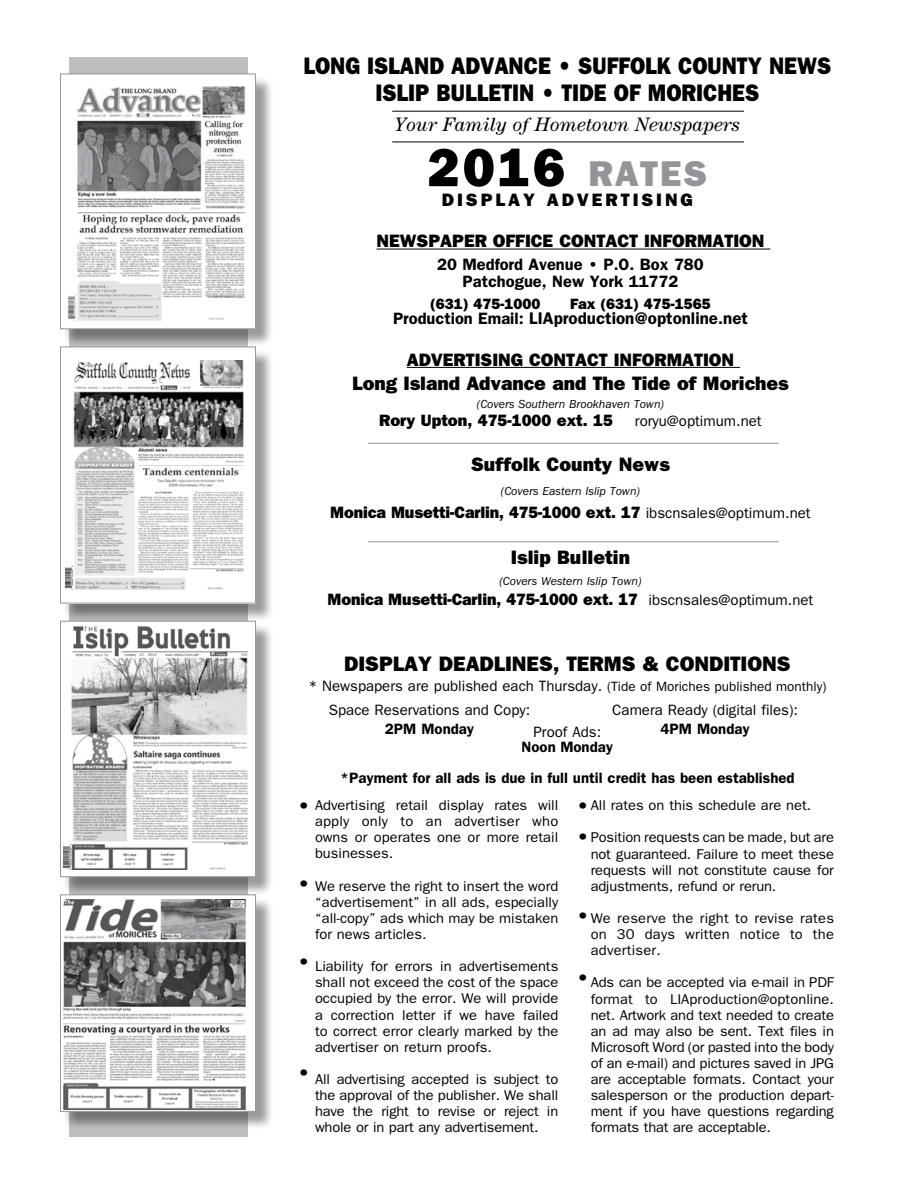
<style>
.page{position:relative;width:918px;height:1188px;background:#fff}
.page>*{position:absolute;margin:0;border:0;box-sizing:border-box;transform-origin:0 0}
.t1{font:36px "ITC Franklin Gothic Std Hvy";letter-spacing:.05em;color:#939598}
.t2{font:24px/27px "ITC Franklin Gothic Std Hvy";color:#000;text-align:center;scale:.9 1}
.t3{font:600 21.75px/30.5px "ITC Franklin Gothic Std";color:#000}
.t4{font:21px "ITC Franklin Gothic Std Hvy";color:#000}
.t5{font:19.5px "ITC Franklin Gothic Std Hvy";color:#000}
.t6{font:italic 19.5px "Century Std";color:#000}
.t7{font:18px "ITC Franklin Gothic Std Hvy";color:#000}
.t8{font:18px "ITC Franklin Gothic Std Hvy";letter-spacing:.165em;color:#000}
.t9{font:600 16.95px "ITC Franklin Gothic Std";color:#000}
.t10{font:16.5px "ITC Franklin Gothic Std Hvy";letter-spacing:-.01em;color:#000}
.t11{font:600 16.5px/16.5px "ITC Franklin Gothic Std";color:#000;text-align:center}
.t12{font:15px "ITC Franklin Gothic Std";color:#000}
.t13{font:600 15px/30.6px "ITC Franklin Gothic Std";color:#000;text-align:center}
.t14{font:15px "ITC Franklin Gothic Std Hvy";color:#000}
.t15{font:14.25px/16px "ITC Franklin Gothic Std";color:#000;text-align:justify}
.t16{font:italic 12px "ITC Franklin Gothic Std";color:#000}
.s1{font-size:54px;color:#000}
.s2{font-size:16.5px}
.s3{font-family:"ITC Franklin Gothic Std";font-size:15px}
.s4{font-size:13.5px}
</style>
<div class="page">
<hr style="left:377px;top:249px;width:393px;height:1px;background:#000">
<hr style="left:407px;top:367px;width:333px;height:1px;background:#000">
<hr style="left:392px;top:111px;width:352px;height:1px;background:#000">
<hr style="left:392px;top:142px;width:352px;height:1px;background:#000">
<div style="left:69px;top:57px;width:178px;height:1080px;background:#bcbec0"></div>
<div style="left:62px;top:76px;width:213px;height:272px;background:#000;opacity:.4"></div>
<div style="left:61px;top:74px;width:195px;height:255px;background:#fff"></div>
<img style="left:68px;top:86px;width:178px;height:235px">
<div style="left:60px;top:74px;width:196px;height:255px;border:1px solid #939598"></div>
<div style="left:62px;top:349px;width:213px;height:273px;background:#000;opacity:.4"></div>
<div style="left:61px;top:347px;width:195px;height:256px;background:#fff"></div>
<img style="left:65px;top:360px;width:179px;height:230px">
<div style="left:60px;top:347px;width:196px;height:256px;border:1px solid #939598"></div>
<div style="left:62px;top:623px;width:213px;height:273px;background:#000;opacity:.4"></div>
<div style="left:61px;top:621px;width:195px;height:256px;background:#fff"></div>
<img style="left:64px;top:626px;width:185px;height:243px">
<div style="left:60px;top:621px;width:196px;height:256px;border:1px solid #939598"></div>
<div style="left:62px;top:897px;width:213px;height:234px;background:#000;opacity:.4"></div>
<div style="left:61px;top:895px;width:195px;height:216px;background:#fff"></div>
<img style="left:64px;top:899px;width:182px;height:211px">
<div style="left:60px;top:894px;width:196px;height:218px;border:1px solid #939598"></div>
<hr style="left:368px;top:443px;width:411px;height:1px;background:#939598">
<hr style="left:368px;top:541px;width:411px;height:1px;background:#939598">
<h2 class="t2" style="left:303px;top:52px;width:588px">LONG ISLAND ADVANCE • SUFFOLK COUNTY NEWS<br>ISLIP BULLETIN • TIDE OF MORICHES</h2>
<h3 class="t6" style="left:395px;top:113px;width:347px">Your Family of Hometown Newspapers</h3>
<h1 class="t1" style="left:428px;top:153px;width:281px"><span class="s1">2016</span> RATES</h1>
<p class="t8" style="left:442px;top:189px;width:252px">DISPLAY ADVERTISING</p>
<p class="t7" style="left:377px;top:230px;width:389px">NEWSPAPER OFFICE CONTACT INFORMATION</p>
<p class="t11" style="left:437px;top:257px;width:268px">20 Medford Avenue • P.O. Box 780<br>Patchogue, New York 11772</p>
<p class="t14" style="left:430px;top:295px;width:112px">(631) 475-1000</p>
<p class="t14" style="left:570px;top:295px;width:142px">Fax (631) 475-1565</p>
<p class="t9" style="left:393px;top:308px;width:356px"><span class="s2">Production Email:</span> LIAproduction@optonline.net</p>
<p class="t7" style="left:407px;top:349px;width:329px">ADVERTISING CONTACT INFORMATION</p>
<h3 class="t5" style="left:352px;top:372px;width:438px">Long Island Advance and The Tide of Moriches</h3>
<p class="t16" style="left:477px;top:398px;width:189px">(Covers Southern Brookhaven Town)</p>
<p class="t10" style="left:379px;top:411px;width:235px">Rory Upton, 475-1000 ext. 15</p>
<p class="t12" style="left:635px;top:413px;width:128px">roryu@optimum.net</p>
<h3 class="t5" style="left:471px;top:453px;width:200px">Suffolk County News</h3>
<p class="t16" style="left:501px;top:484px;width:141px">(Covers Eastern Islip Town)</p>
<p class="t10" style="left:330px;top:502px;width:482px">Monica Musetti-Carlin, 475-1000 ext. 17 <span class="s3">ibscnsales@optimum.net</span></p>
<h3 class="t5" style="left:511px;top:546px;width:121px">Islip Bulletin</h3>
<p class="t16" style="left:500px;top:574px;width:143px">(Covers Western Islip Town)</p>
<p class="t10" style="left:328px;top:590px;width:487px">Monica Musetti-Carlin, 475-1000 ext. 17 <span class="s3">ibscnsales@optimum.net</span></p>
<h3 class="t4" style="left:344px;top:652px;width:448px">DISPLAY DEADLINES, TERMS &amp; CONDITIONS</h3>
<p class="t12" style="left:308px;top:677px;width:520px">* Newspapers are published each Thursday. <span class="s4">(Tide of Moriches published monthly)</span></p>
<p class="t12" style="left:534px;top:723px;width:69px">Proof Ads:</p>
<p class="t13" style="left:340px;top:731px;width:456px">Noon Monday<br>*Payment for all ads is due in full until credit has been established</p>
<p class="t12" style="left:612px;top:702px;width:187px">Camera Ready (digital files):</p>
<p class="t13" style="left:661px;top:713px;width:91px">4PM Monday</p>
<p class="t12" style="left:329px;top:702px;width:203px">Space Reservations and Copy:</p>
<p class="t13" style="left:385px;top:713px;width:91px">2PM Monday</p>
<p class="t15" style="left:315px;top:797px;width:245px">Advertising retail display rates will apply only to an advertiser who owns or operates one or more retail businesses.</p>
<p class="t15" style="left:315px;top:878px;width:245px">We reserve the right to insert the word “advertisement” in all ads, especially “all-copy” ads which may be mistaken for news articles.</p>
<p class="t15" style="left:315px;top:958px;width:245px">Liability for errors in advertisements shall not exceed the cost of the space occupied by the error. We will provide a correction letter if we have failed to correct error clearly marked by the advertiser on return proofs.</p>
<p class="t15" style="left:315px;top:1071px;width:245px">All advertising accepted is subject to the approval of the publisher. We shall have the right to revise or reject in whole or in part any advertisement.</p>
<p class="t15" style="left:591px;top:797px;width:222px">All rates on this schedule are net.</p>
<p class="t15" style="left:591px;top:830px;width:245px">Position requests can be made, but are not guaranteed. Failure to meet these requests will not constitute cause for adjustments, refund or rerun.</p>
<p class="t15" style="left:591px;top:910px;width:245px">We reserve the right to revise rates on 30 days written notice to the advertiser.</p>
<p class="t15" style="left:591px;top:975px;width:245px">Ads can be accepted via e-mail in PDF format to LIAproduction@optonline. net. Artwork and text needed to create an ad may also be sent. Text files in Microsoft Word (or pasted into the body of an e-mail) and pictures saved in JPG are acceptable formats. Contact your salesperson or the production depart&shy;ment if you have questions regarding formats that are acceptable.</p>
<h3 class="t3" style="left:297px;top:790px;width:15px">•</h3>
<h3 class="t3" style="left:576px;top:790px;width:15px">• •</h3>
<h3 class="t3" style="left:297px;top:868px;width:15px">•</h3>
<h3 class="t3" style="left:576px;top:900px;width:15px">•</h3>
<h3 class="t3" style="left:297px;top:947px;width:15px">•</h3>
<h3 class="t3" style="left:576px;top:962px;width:15px">•</h3>
<h3 class="t3" style="left:297px;top:1058px;width:15px">•</h3>
</div>
